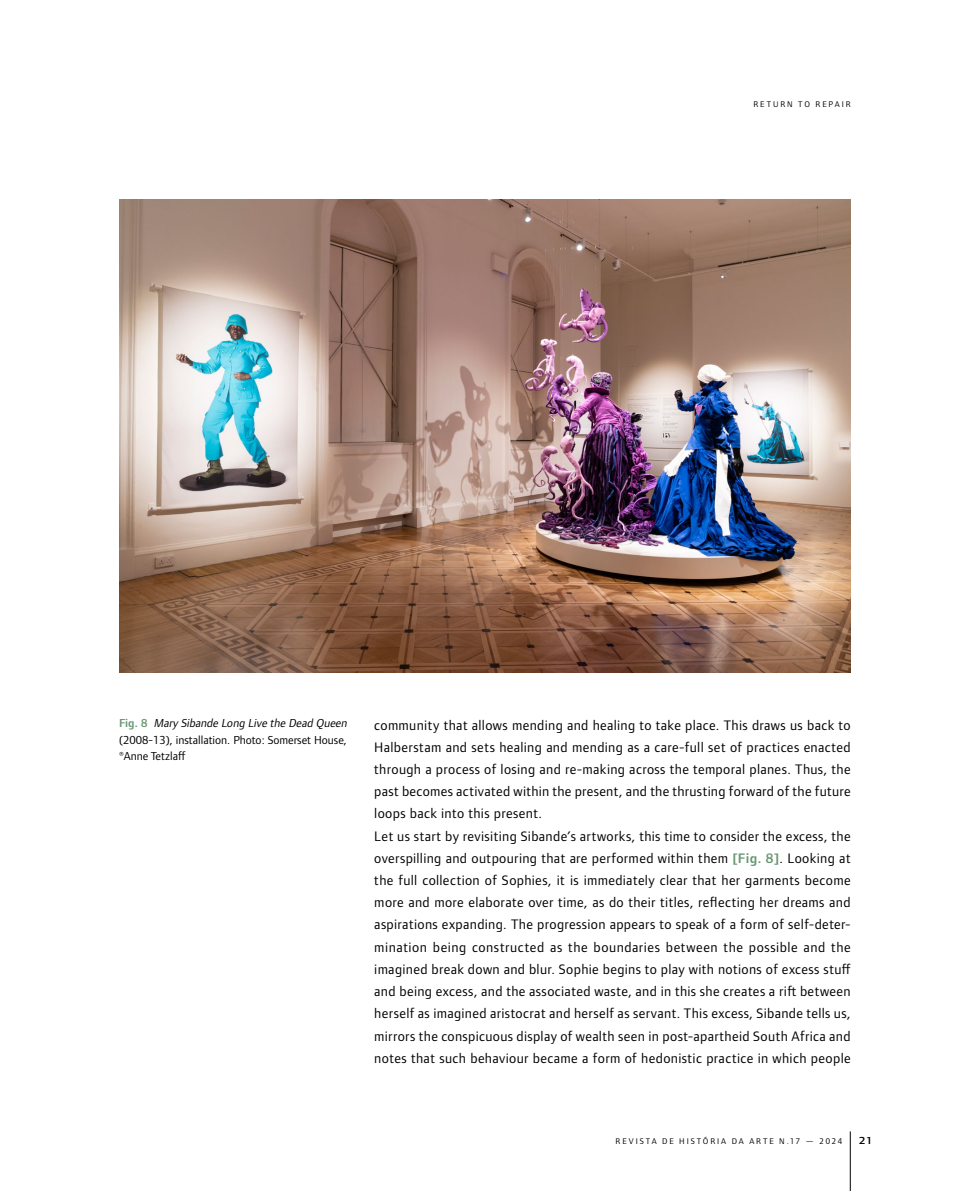
<style>
.page{position:relative;width:957px;height:1191px;background:#fff}
.page>*{position:absolute;margin:0;border:0;box-sizing:border-box;transform-origin:0 0}
.t1{font:14.25px/22.2px "Foundry Form Sans OT2 W04";letter-spacing:.025em;color:#000}
.t2{font:13.5px "Foundry Form Sans Medium SC";color:#000}
.t3{font:12px/16.5px "Foundry Form Sans OT2 W04";color:#000}
.t4{font:8.55px "Foundry Form Sans";letter-spacing:.22em;color:#000}
.t5{font:8.55px "Foundry Form Sans OT2 W04";letter-spacing:.225em;color:#000}
.s1{font-weight:600;color:#689774}
.s2{font-style:italic}
</style>
<div class="page">
<hr style="left:850px;top:1131px;width:1px;height:60px;background:#000">
<img style="left:119px;top:200px;width:732px;height:472px">
<p class="t5" style="left:753px;top:99px;width:99px">RETURN TO REPAIR</p>
<p class="t3" style="left:119px;top:715px;width:232px"><span class="s1">F i g . 8</span> <span class="s2">Mary Sibande Long Live the Dead Queen </span>(2008-13), installation. Photo: Somerset House, ®Anne Tetzlaff</p>
<p class="t1" style="left:374px;top:713px;width:478px">community that allows mending and healing to take place. This draws us back to Halberstam and sets healing and mending as a care-full set of practices enacted through a process of losing and re-making across the temporal planes. Thus, the past becomes activated within the present, and the thrusting forward of the future loops back into this present.<br>Let us start by revisiting Sibande’s artworks, this time to consider the excess, the overspilling and outpouring that are performed within them <span class="s1">[Fig. 8]</span>. Looking at the full collection of Sophies, it is immediately clear that her garments become more and more elaborate over time, as do their titles, reflecting her dreams and aspirations expanding. The progression appears to speak of a form of self-deter&shy;mination being constructed as the boundaries between the possible and the imagined break down and blur. Sophie begins to play with notions of excess stuff and being excess, and the associated waste, and in this she creates a rift between herself as imagined aristocrat and herself as servant. This excess, Sibande tells us, mirrors the conspicuous display of wealth seen in post-apartheid South Africa and notes that such behaviour became a form of hedonistic practice in which people</p>
<p class="t4" style="left:615px;top:1136px;width:228px">REVISTA DE HISTîRIA DA ARTE N.17 — 2024</p>
<p class="t2" style="left:859px;top:1132px;width:14px">21</p>
</div>
